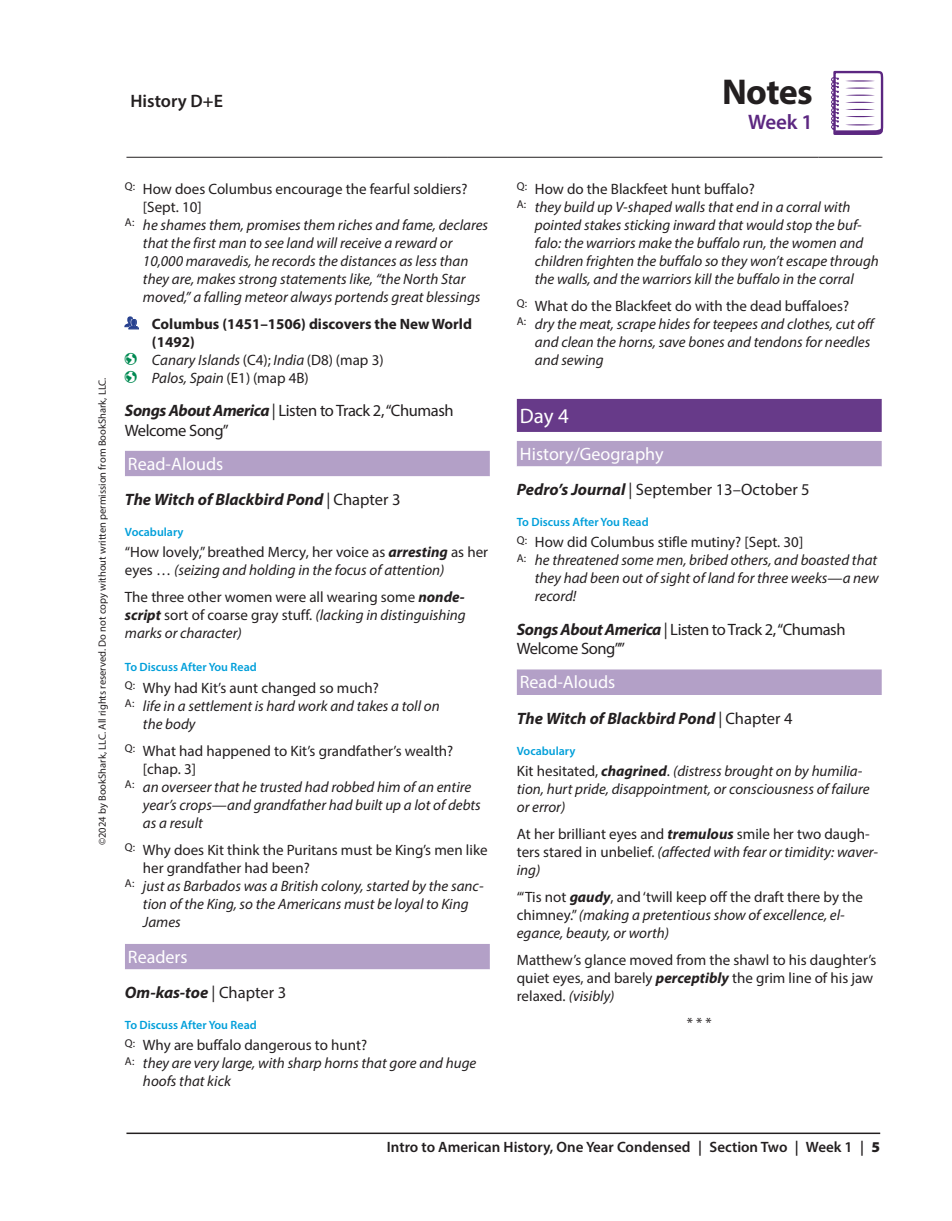
<style>
.page{position:relative;width:952px;height:1221px;background:#fff}
.page>*{position:absolute;margin:0;border:0;box-sizing:border-box;transform-origin:0 0}
.t1{font:700 36px "Myriad Pro";letter-spacing:-.02em;color:#231f20}
.t2{font:600 21px "Myriad Pro";color:#5c2781}
.t3{font:21px "Myriad Pro";color:#fff}
.t4{font:18px "Myriad Pro";color:#fff}
.t5{font:600 18px "Myriad Pro";color:#231f20}
.t6{font:16.5px/19.8px "Myriad Pro";letter-spacing:-.025em;color:#231f20}
.t7{font:italic 700 16.5px "Myriad Pro";color:#231f20}
.t8{font:16.5px "Myriad Pro";color:#231f20}
.t9{font:italic 15px/18px "Myriad Pro";color:#231f20}
.t10{font:15px/18px "Myriad Pro";color:#231f20}
.t11{font:600 15px "Myriad Pro";color:#231f20}
.t12{font:700 15px/18px "Myriad Pro";color:#231f20}
.t13{font:600 12px "Myriad Pro";color:#009fda}
.t14{font:10.5px "Myriad Pro";color:#231f20}
.s1{color:#008a52}
.s2{font-style:normal}
.s3{font-weight:700;font-style:italic}
.s4{font-weight:400;font-style:normal}
.s5{font-style:italic}
.s6{font-weight:700}
.s7{font-weight:900}
</style>
<div class="page">
<hr style="left:126px;top:1132px;width:753px;height:1px;background:#231f20">
<svg style="left:127px;top:156px;width:754px;height:1px"></svg>
<hr style="left:126px;top:157px;width:321px;height:1px;background:#231f20">
<hr style="left:447px;top:157px;width:371px;height:1px;background:#231f20">
<hr style="left:818px;top:157px;width:64px;height:1px;background:#231f20">
<svg style="left:831px;top:71px;width:51px;height:64px"></svg>
<div style="left:125px;top:451px;width:364px;height:25px;background:#b3a0c7"></div>
<div style="left:125px;top:943px;width:364px;height:26px;background:#b3a0c7"></div>
<div style="left:516px;top:399px;width:365px;height:33px;background:#673a89"></div>
<div style="left:516px;top:441px;width:365px;height:25px;background:#b3a0c7"></div>
<div style="left:516px;top:669px;width:365px;height:26px;background:#b3a0c7"></div>
<p class="t5" style="left:130px;top:89px;width:94px">History D+E</p>
<p class="t14" style="left:96px;top:844px;width:469px;rotate:-90deg">©2024 by BookShark, LLC. All rights reserved. Do not copy without written permission from BookShark, LLC.</p>
<p class="t10" style="left:125px;top:179px;width:344px"><sup>Q:</sup> How does Columbus encourage the fearful soldiers?</p>
<p class="t10" style="left:143px;top:197px;width:60px">[Sept. 10]</p>
<p class="t9" style="left:125px;top:215px;width:364px"><sup>A:</sup> he shames them, promises them riches and fame, declares</p>
<p class="t9" style="left:143px;top:233px;width:311px">that the first man to see land will receive a reward or</p>
<p class="t9" style="left:143px;top:251px;width:327px">10,000 maravedis, he records the distances as less than</p>
<p class="t9" style="left:143px;top:269px;width:324px">they are, makes strong statements like, “the North Star</p>
<p class="t9" style="left:143px;top:287px;width:339px">moved,” a falling meteor always portends great blessings</p>
<p class="t12" style="left:152px;top:314px;width:321px">Columbus (1451–1506) discovers the New World (1492)</p>
<p class="t9" style="left:125px;top:350px;width:260px"><span class="s1">✓</span> Canary Islands <span class="s2">(C4);</span> India <span class="s2">(D8) (map 3)</span></p>
<p class="t9" style="left:125px;top:368px;width:185px"><span class="s1">✓</span> Palos, Spain <span class="s2">(E1) (map 4B)</span></p>
<p class="t6" style="left:125px;top:400px;width:330px"><span class="s3">Songs About America</span> | Listen to Track 2, “Chumash<br>Welcome Song”</p>
<p class="t4" style="left:128px;top:452px;width:97px">Read-Alouds</p>
<p class="t7" style="left:125px;top:489px;width:277px">The Witch of Blackbird Pond <span class="s4">| Chapter 3</span></p>
<p class="t13" style="left:125px;top:524px;width:60px">Vocabulary</p>
<p class="t10" style="left:125px;top:543px;width:364px">“How lovely,” breathed Mercy, her voice as <span class="s3">arresting</span> as her eyes … <span class="s5">(seizing and holding in the focus of attention)</span></p>
<p class="t10" style="left:125px;top:588px;width:342px;text-align:justify">The three other women were all wearing some <span class="s3">nonde&shy;script</span> sort of coarse gray stuff. <span class="s5">(lacking in distinguishing marks or character)</span></p>
<p class="t13" style="left:125px;top:659px;width:133px">To Discuss After You Read</p>
<p class="t10" style="left:125px;top:678px;width:255px"><sup>Q:</sup> Why had Kit’s aunt changed so much?</p>
<p class="t9" style="left:125px;top:696px;width:316px"><sup>A:</sup> life in a settlement is hard work and takes a toll on</p>
<p class="t9" style="left:143px;top:714px;width:54px">the body</p>
<p class="t10" style="left:125px;top:741px;width:330px"><sup>Q:</sup> What had happened to Kit’s grandfather’s wealth?</p>
<p class="t10" style="left:143px;top:759px;width:54px">[chap. 3]</p>
<p class="t9" style="left:125px;top:777px;width:347px"><sup>A:</sup> an overseer that he trusted had robbed him of an entire</p>
<p class="t9" style="left:143px;top:795px;width:339px">year’s crops—and grandfather had built up a lot of debts</p>
<p class="t9" style="left:143px;top:813px;width:61px">as a result</p>
<p class="t10" style="left:125px;top:840px;width:364px"><sup>Q:</sup> Why does Kit think the Puritans must be King’s men like</p>
<p class="t10" style="left:143px;top:858px;width:168px">her grandfather had been?</p>
<p class="t9" style="left:125px;top:876px;width:360px"><sup>A:</sup> just as Barbados was a British colony, started by the sanc-</p>
<p class="t9" style="left:143px;top:894px;width:327px">tion of the King, so the Americans must be loyal to King</p>
<p class="t9" style="left:143px;top:912px;width:39px">James</p>
<p class="t4" style="left:128px;top:945px;width:61px">Readers</p>
<p class="t7" style="left:125px;top:981px;width:163px">Om-kas-toe <span class="s4">| Chapter 3</span></p>
<p class="t13" style="left:125px;top:1017px;width:133px">To Discuss After You Read</p>
<p class="t10" style="left:125px;top:1035px;width:243px"><sup>Q:</sup> Why are buffalo dangerous to hunt?</p>
<p class="t9" style="left:125px;top:1053px;width:353px"><sup>A:</sup> they are very large, with sharp horns that gore and huge</p>
<p class="t9" style="left:143px;top:1071px;width:89px">hoofs that kick</p>
<h1 class="t1" style="left:722px;top:69px;width:92px">Notes</h1>
<h2 class="t2" style="left:747px;top:109px;width:66px">Week 1</h2>
<p class="t10" style="left:516px;top:179px;width:239px"><sup>Q:</sup> How do the Blackfeet hunt buffalo?</p>
<p class="t9" style="left:516px;top:197px;width:335px"><sup>A:</sup> they build up V-shaped walls that end in a corral with</p>
<p class="t9" style="left:534px;top:215px;width:328px">pointed stakes sticking inward that would stop the buf-</p>
<p class="t9" style="left:534px;top:233px;width:330px">falo: the warriors make the buffalo run, the women and</p>
<p class="t9" style="left:534px;top:251px;width:345px">children frighten the buffalo so they won’t escape through</p>
<p class="t9" style="left:534px;top:269px;width:320px">the walls, and the warriors kill the buffalo in the corral</p>
<p class="t10" style="left:516px;top:296px;width:333px"><sup>Q:</sup> What do the Blackfeet do with the dead buffaloes?</p>
<p class="t9" style="left:516px;top:314px;width:358px"><sup>A:</sup> dry the meat, scrape hides for teepees and clothes, cut off</p>
<p class="t9" style="left:534px;top:332px;width:337px">and clean the horns, save bones and tendons for needles</p>
<p class="t9" style="left:534px;top:350px;width:70px">and sewing</p>
<h2 class="t3" style="left:519px;top:403px;width:51px">Day 4</h2>
<p class="t4" style="left:519px;top:442px;width:145px">History/Geography</p>
<p class="t8" style="left:516px;top:479px;width:294px"><span class="s3">Pedro’s Journal</span> | September 13–October 5</p>
<p class="t13" style="left:516px;top:514px;width:133px">To Discuss After You Read</p>
<p class="t10" style="left:516px;top:533px;width:288px"><sup>Q:</sup> How did Columbus stifle mutiny? [Sept. 30]</p>
<p class="t9" style="left:516px;top:551px;width:361px"><sup>A:</sup> he threatened some men, bribed others, and boasted that</p>
<p class="t9" style="left:534px;top:569px;width:345px">they had been out of sight of land for three weeks—a new</p>
<p class="t9" style="left:534px;top:587px;width:43px">record!</p>
<p class="t6" style="left:516px;top:619px;width:330px"><span class="s3">Songs About America</span> | Listen to Track 2, “Chumash<br>Welcome Song””</p>
<p class="t4" style="left:519px;top:671px;width:97px">Read-Alouds</p>
<p class="t7" style="left:516px;top:707px;width:277px">The Witch of Blackbird Pond <span class="s4">| Chapter 4</span></p>
<p class="t13" style="left:516px;top:742px;width:60px">Vocabulary</p>
<p class="t9" style="left:516px;top:761px;width:354px"><span class="s2">Kit hesitated,</span> <span class="s6">chagrined</span><span class="s2">.</span> (distress brought on by humilia&shy;tion, hurt pride, disappointment, or consciousness of failure or error)</p>
<p class="t10" style="left:516px;top:824px;width:362px">At her brilliant eyes and <span class="s3">tremulous</span> smile her two daugh&shy;ters stared in unbelief. <span class="s5">(affected with fear or timidity: waver&shy;ing)</span></p>
<p class="t9" style="left:516px;top:887px;width:347px"><span class="s2">“‘Tis not</span> <span class="s6">gaudy</span><span class="s2">, and ‘twill keep off the draft there by the chimney.”</span> (making a pretentious show of excellence, el&shy;egance, beauty, or worth)</p>
<p class="t10" style="left:516px;top:950px;width:361px">Matthew’s glance moved from the shawl to his daughter’s quiet eyes, and barely <span class="s3">perceptibly</span> the grim line of his jaw relaxed. <span class="s5">(visibly)</span></p>
<p class="t10" style="left:686px;top:1013px;width:27px">* * *</p>
<p class="t11" style="left:387px;top:1137px;width:494px">Intro to American History, One Year Condensed | Section Two | Week 1 | <span class="s7">5</span></p>
</div>
